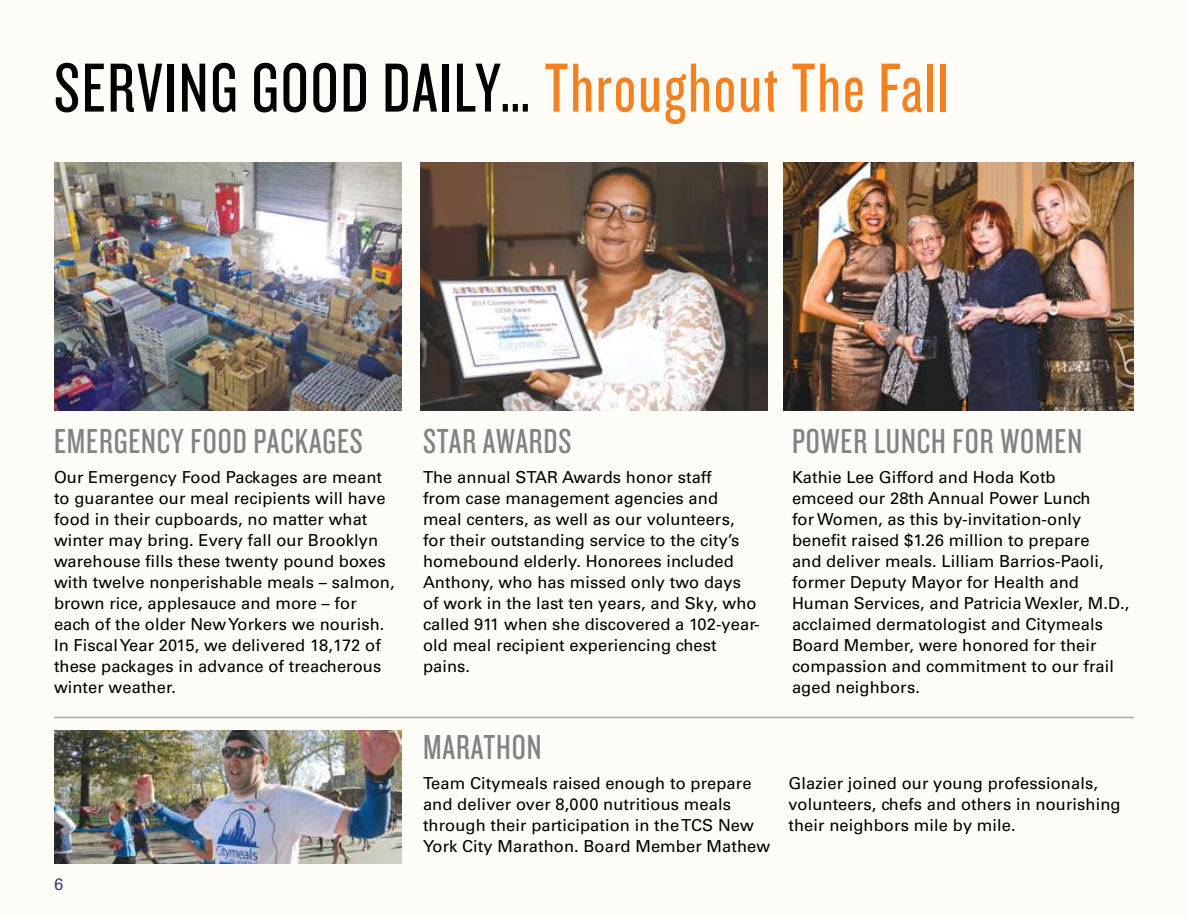
<style>
.page{position:relative;width:1188px;height:918px;background:#fefcf6}
.page>*{position:absolute;margin:0;border:0;box-sizing:border-box;transform-origin:0 0}
.t1{font:72px "Knockout 28 Junior Feathrwt";letter-spacing:.025em;color:#000}
.t2{font:36px "Knockout 28 Junior Feathrwt";letter-spacing:.025em;color:#808285}
.t3{font:16.5px/21px "Univers";letter-spacing:.005em;color:#000}
.t4{font:16.5px "Univers";color:#2c3384}
.s1{color:#f58020}
</style>
<div class="page">
<img style="left:783px;top:162px;width:351px;height:248px">
<img style="left:420px;top:162px;width:348px;height:248px">
<img style="left:54px;top:162px;width:348px;height:248px">
<hr style="left:54px;top:717px;width:1080px;height:1px;background:#a7a9ac">
<img style="left:54px;top:730px;width:348px;height:134px">
<h1 class="t1" style="left:54px;top:42px;width:896px">SERVING GOOD DAILY… <span class="s1">Throughout The Fall</span></h1>
<h2 class="t2" style="left:54px;top:418px;width:310px">EMERGENCY FOOD PACKAGES</h2>
<p class="t3" style="left:54px;top:466px;width:342px">Our Emergency Food Packages are meant to guarantee our meal recipients will have food in their cupboards, no matter what winter may bring. Every fall our Brooklyn warehouse fills these twenty pound boxes with twelve nonperishable meals – salmon, brown rice, applesauce and more – for each of the older New Yorkers we nourish.<br>In Fiscal Year 2015, we delivered 18,172 of these packages in advance of treacherous winter weather.</p>
<p class="t4" style="left:54px;top:874px;width:11px">6</p>
<h2 class="t2" style="left:423px;top:418px;width:150px">STAR AWARDS</h2>
<p class="t3" style="left:423px;top:466px;width:338px">The annual STAR Awards honor staff<br>from case management agencies and meal centers, as well as our volunteers, for their outstanding service to the city’s homebound elderly. Honorees included Anthony, who has missed only two days of work in the last ten years, and Sky, who called 911 when she discovered a 102-year&shy;old meal recipient experiencing chest pains.</p>
<h2 class="t2" style="left:792px;top:418px;width:292px">POWER LUNCH FOR WOMEN</h2>
<p class="t3" style="left:792px;top:466px;width:339px">Kathie Lee Gifford and Hoda Kotb<br>emceed our 28th Annual Power Lunch<br>for Women, as this by-invitation-only benefit raised $1.26 million to prepare<br>and deliver meals. Lilliam Barrios-Paoli, former Deputy Mayor for Health and Human Services, and Patricia Wexler, M.D., acclaimed dermatologist and Citymeals Board Member, were honored for their compassion and commitment to our frail aged neighbors.</p>
<h2 class="t2" style="left:423px;top:725px;width:120px">MARATHON</h2>
<p class="t3" style="left:423px;top:773px;width:349px">Team Citymeals raised enough to prepare and deliver over 8,000 nutritious meals through their participation in the TCS New York City Marathon. Board Member Mathew</p>
<p class="t3" style="left:789px;top:773px;width:334px">Glazier joined our young professionals, volunteers, chefs and others in nourishing their neighbors mile by mile.</p>
</div>
